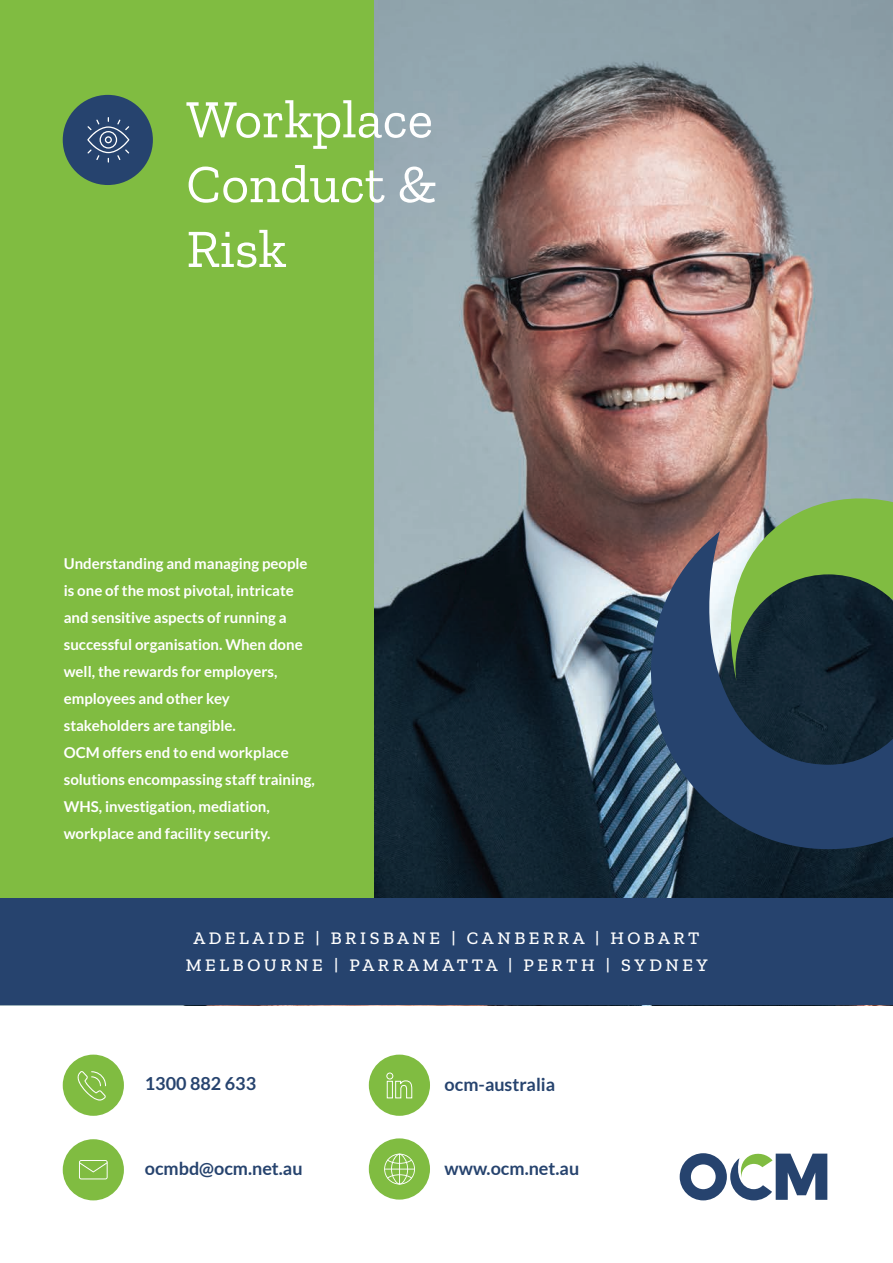
<style>
.page{position:relative;width:893px;height:1263px;background:#fff}
.page>*{position:absolute;margin:0;border:0;box-sizing:border-box;transform-origin:0 0}
.t1{font:54px/64.8px "Zilla Slab";color:#fff;text-align:justify}
.t2{font:500 18px/27px "Zilla Slab";letter-spacing:.2em;color:#fff;text-align:center}
.t3{font:700 18px "Lato";color:#26436e}
.t4{font:700 15px/27px "Lato";color:#fff}
</style>
<div class="page">
<img style="left:374px;top:0;width:519px;height:899px">
<div style="left:0;top:0;width:374px;height:996px;background:#80bc41"></div>
<div style="left:0;top:899px;width:893px;height:106px;background:#26436e"></div>
<svg style="left:680px;top:1153px;width:147px;height:47px"></svg>
<div style="left:369px;top:1138px;width:61px;height:61px;background:#80bc41;border-radius:50%"></div>
<svg style="left:384px;top:1154px;width:31px;height:30px"></svg>
<hr style="left:384px;top:1168px;width:31px;height:1px;background:#fff">
<div style="left:63px;top:1054px;width:61px;height:62px;background:#80bc41;border-radius:50%"></div>
<svg style="left:77px;top:1071px;width:29px;height:29px"></svg>
<div style="left:369px;top:1054px;width:61px;height:62px;background:#80bc41;border-radius:50%"></div>
<svg style="left:386px;top:1072px;width:27px;height:27px"></svg>
<div style="left:63px;top:1139px;width:61px;height:61px;background:#80bc41;border-radius:50%"></div>
<svg style="left:79px;top:1160px;width:29px;height:19px"></svg>
<div style="left:63px;top:95px;width:90px;height:90px;background:#26436e;border-radius:50%"></div>
<svg style="left:87px;top:117px;width:42px;height:46px"></svg>
<svg style="left:695px;top:468px;width:198px;height:63px"></svg>
<svg style="left:651px;top:531px;width:242px;height:318px"></svg>
<h1 class="t1" style="left:186px;top:87px;width:252px">Workplace Conduct &amp; Risk</h1>
<p class="t4" style="left:64px;top:550px;width:253px">Understanding and managing people is one of the most pivotal, intricate and sensitive aspects of running a successful organisation. When done well, the rewards for employers, employees and other key stakeholders are tangible.<br>OCM offers end to end workplace solutions encompassing staff training, WHS, investigation, mediation, workplace and facility security.</p>
<p class="t2" style="left:186px;top:925px;width:524px">ADELAIDE | BRISBANE | CANBERRA | HOBART<br>MELBOURNE | PARRAMATTA | PERTH | SYDNEY</p>
<p class="t3" style="left:145px;top:1073px;width:113px">1300 882 633</p>
<p class="t3" style="left:445px;top:1074px;width:112px">ocm-australia</p>
<p class="t3" style="left:145px;top:1158px;width:159px">ocmbd@ocm.net.au</p>
<p class="t3" style="left:445px;top:1158px;width:136px">www.ocm.net.au</p>
</div>
